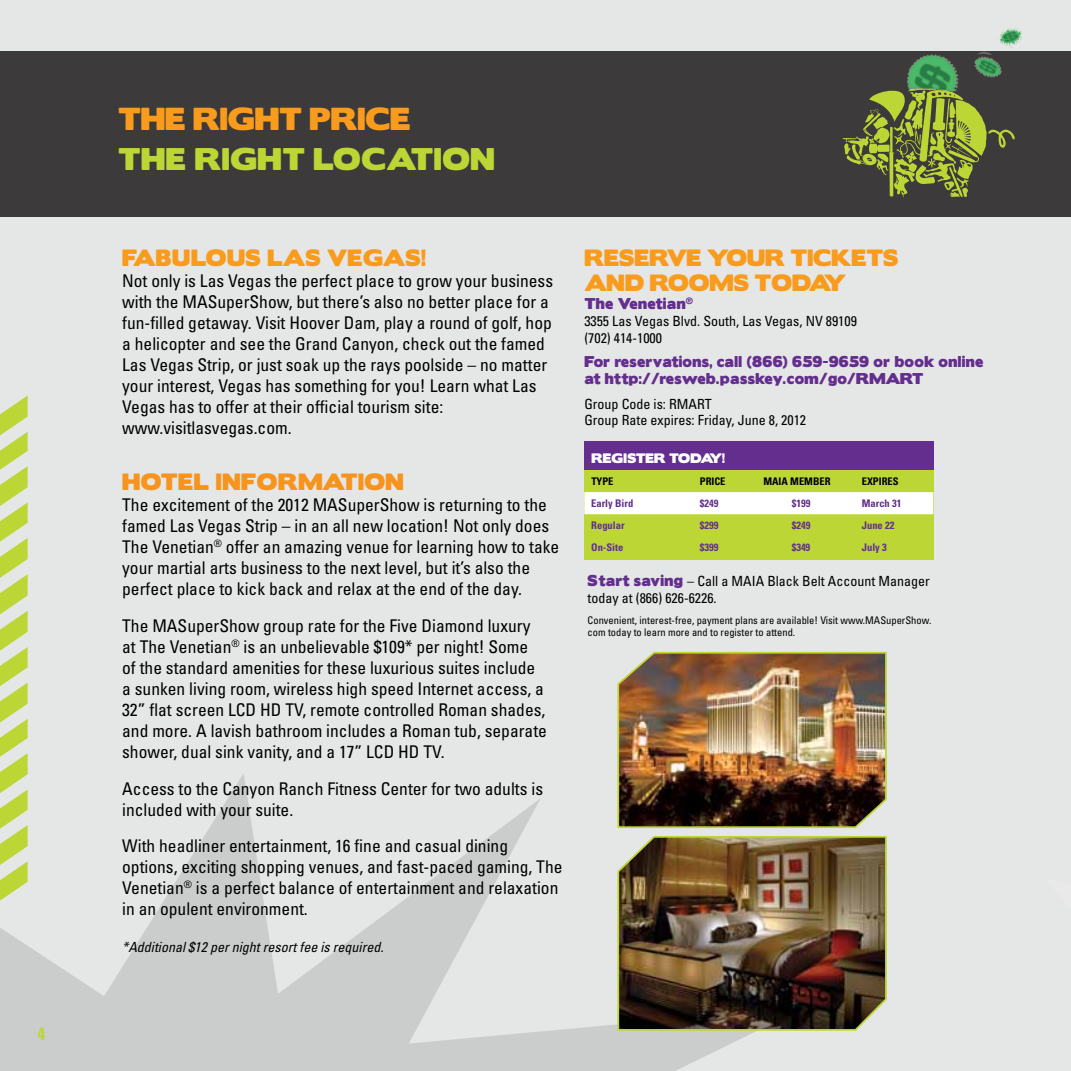
<style>
.page{position:relative;width:1071px;height:1071px;background:#e5e6e6}
.page>*{position:absolute;margin:0;border:0;box-sizing:border-box;transform-origin:0 0}
.t1{font:28.35px "Boris Black Bloxx";color:#f99b1c}
.t2{font:28px "Boris Black Bloxx";letter-spacing:.025em;color:#bcd635}
.t3{font:21px/24.5px "Boris Black Bloxx";color:#f99b1c}
.t4{font:21px "Boris Black Bloxx";letter-spacing:.025em;color:#f99b1c}
.t5{font:21px "Boris Black Bloxx";letter-spacing:.025em;color:#f7941e}
.t6{font:condensed 17.5px/21px "Univers";color:#000}
.t7{font:700 condensed 17.5px "Univers";color:#bcd635}
.t8{font:condensed 14px/16.8px "Univers";color:#000}
.t9{font:14px/16.8px "Boris Black Bloxx";color:#632e8d}
.t10{font:italic condensed 14px "Univers";color:#000}
.t11{font:12.25px "Boris Black Bloxx";color:#fff}
.t12{font:condensed 10.5px/12.6px "Univers";color:#000}
.t13{font:700 condensed 10.5px "Univers";color:#632e8d}
.t14{font:700 condensed 10.5px "Univers";color:#000}
.s1{font-family:"Boris Black Bloxx";font-stretch:normal;color:#632e8d}
</style>
<div class="page">
<div style="left:0;top:52px;width:1071px;height:165px;background:#3c3a3a"></div>
<svg style="left:0;top:395px;width:28px;height:378px"></svg>
<svg style="left:0;top:773px;width:754px;height:298px"></svg>
<svg style="left:843px;top:90px;width:172px;height:107px"></svg>
<img style="left:902px;top:28px;width:122px;height:65px">
<img style="left:616px;top:651px;width:271px;height:178px">
<img style="left:616px;top:835px;width:271px;height:197px">
<div style="left:584px;top:442px;width:349px;height:117px;background:#bcd635"></div>
<div style="left:584px;top:442px;width:349px;height:28px;background:#632e8d"></div>
<div style="left:584px;top:492px;width:349px;height:22px;background:#fff"></div>
<p class="t7" style="left:37px;top:1023px;width:9px">4</p>
<h1 class="t1" style="left:118px;top:97px;width:294px">THE RIGHT PRICE</h1>
<h2 class="t2" style="left:118px;top:138px;width:378px">THE RIGHT LOCATION</h2>
<p class="t4" style="left:122px;top:242px;width:305px">FABULOUS LAS VEGAS!</p>
<p class="t6" style="left:122px;top:270px;width:432px">Not only is Las Vegas the perfect place to grow your business with the MASuperShow, but there’s also no better place for a fun-filled getaway. Visit Hoover Dam, play a round of golf, hop a helicopter and see the Grand Canyon, check out the famed Las Vegas Strip, or just soak up the rays poolside – no matter your interest, Vegas has something for you! Learn what Las Vegas has to offer at their official tourism site: www.visitlasvegas.com.</p>
<p class="t5" style="left:122px;top:466px;width:283px">HOTEL INFORMATION</p>
<p class="t6" style="left:122px;top:494px;width:439px">The excitement of the 2012 MASuperShow is returning to the famed Las Vegas Strip – in an all new location! Not only does The Venetian<sup>®</sup> offer an amazing venue for learning how to take your martial arts business to the next level, but it’s also the perfect place to kick back and relax at the end of the day.</p>
<p class="t6" style="left:122px;top:615px;width:426px">The MASuperShow group rate for the Five Diamond luxury at The Venetian<sup>®</sup> is an unbelievable $109* per night! Some<br>of the standard amenities for these luxurious suites include a sunken living room, wireless high speed Internet access, a 32” flat screen LCD HD TV, remote controlled Roman shades, and more. A lavish bathroom includes a Roman tub, separate shower, dual sink vanity, and a 17” LCD HD TV.</p>
<p class="t6" style="left:122px;top:777px;width:422px">Access to the Canyon Ranch Fitness Center for two adults is included with your suite.</p>
<p class="t6" style="left:122px;top:835px;width:442px">With headliner entertainment, 16 fine and casual dining options, exciting shopping venues, and fast-paced gaming, The Venetian<sup>®</sup> is a perfect balance of entertainment and relaxation in an opulent environment.</p>
<p class="t10" style="left:122px;top:938px;width:263px">*Additional $12 per night resort fee is required.</p>
<p class="t3" style="left:584px;top:246px;width:316px">RESERVE YOUR TICKETS<br>AND ROOMS TODAY</p>
<p class="t9" style="left:584px;top:295px;width:110px">THE VENETIAN<sup>®</sup></p>
<p class="t8" style="left:584px;top:312px;width:274px">3355 Las Vegas Blvd. South, Las Vegas, NV 89109 (702) 414-1000</p>
<p class="t9" style="left:584px;top:354px;width:400px">FOR RESERVATIONS, CALL (866) 659-9659 OR BOOK ONLINE<br>AT HTTP://RESWEB.PASSKEY.COM/GO/RMART</p>
<p class="t8" style="left:584px;top:395px;width:223px">Group Code is: RMART<br>Group Rate expires: Friday, June 8, 2012</p>
<p class="t11" style="left:591px;top:449px;width:135px">REGISTER TODAY!</p>
<p class="t14" style="left:591px;top:475px;width:24px">Type</p>
<p class="t14" style="left:700px;top:475px;width:27px">Price</p>
<p class="t14" style="left:763px;top:475px;width:69px">MAIA Member</p>
<p class="t14" style="left:862px;top:475px;width:38px">Expires</p>
<p class="t13" style="left:591px;top:497px;width:43px">Early Bird</p>
<p class="t13" style="left:700px;top:497px;width:20px">$249</p>
<p class="t13" style="left:792px;top:497px;width:20px">$199</p>
<p class="t13" style="left:862px;top:497px;width:41px">March 31</p>
<p class="t13" style="left:591px;top:519px;width:35px">Regular</p>
<p class="t13" style="left:700px;top:519px;width:20px">$299</p>
<p class="t13" style="left:792px;top:519px;width:20px">$249</p>
<p class="t13" style="left:862px;top:519px;width:34px">June 22</p>
<p class="t13" style="left:591px;top:541px;width:34px">On-Site</p>
<p class="t13" style="left:700px;top:541px;width:20px">$399</p>
<p class="t13" style="left:792px;top:541px;width:20px">$349</p>
<p class="t13" style="left:862px;top:541px;width:27px">July 3</p>
<p class="t8" style="left:588px;top:573px;width:344px"><span class="s1">START SAVING</span> – Call a MAIA Black Belt Account Manager today at (866) 626-6226.</p>
<p class="t12" style="left:588px;top:613px;width:345px">Convenient, interest-free, payment plans are available! Visit www.MASuperShow. com today to learn more and to register to attend.</p>
</div>
